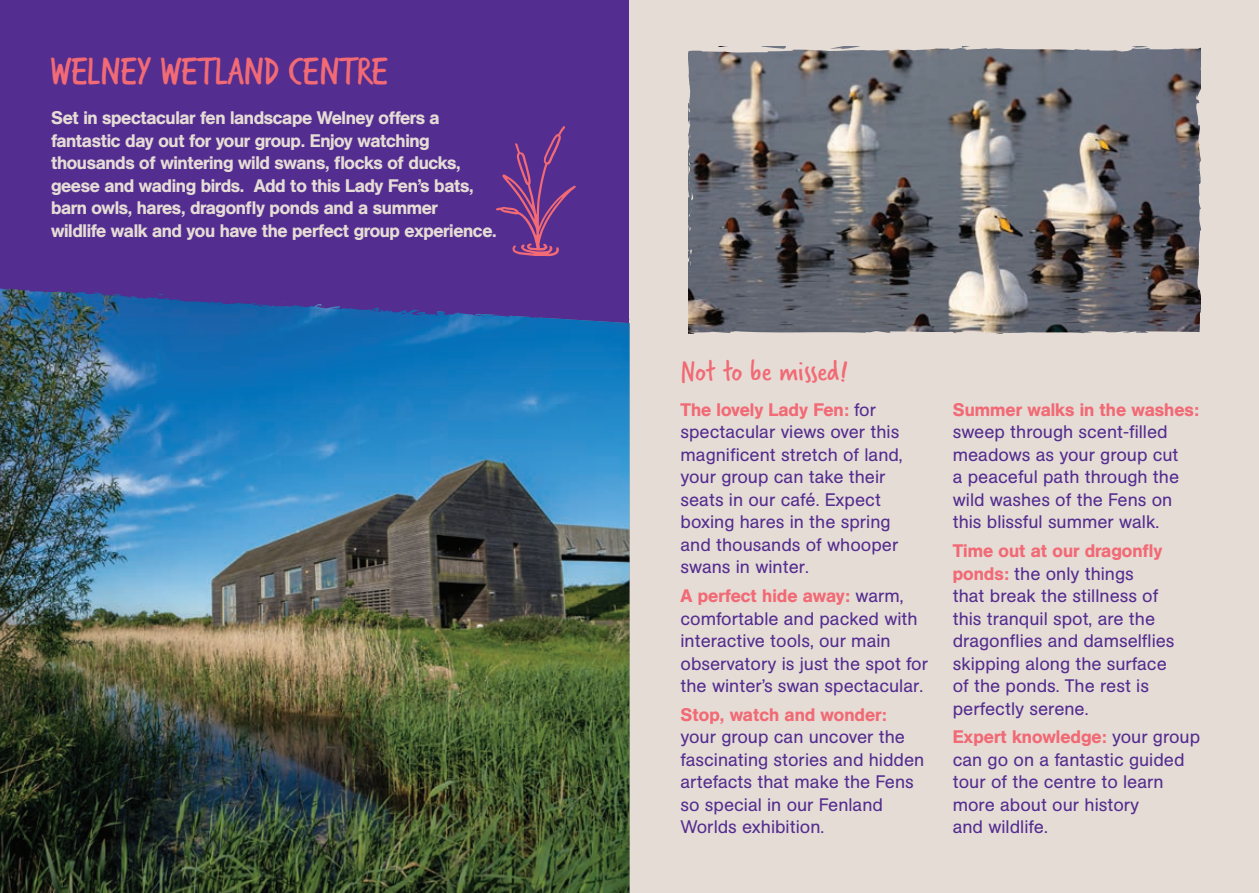
<style>
.page{position:relative;width:1259px;height:893px;background:#fff}
.page>*{position:absolute;margin:0;border:0;box-sizing:border-box;transform-origin:0 0}
.t1{font:39px "Verveine Clean";color:#f16a75}
.t2{font:30px "Verveine";color:#f16a75}
.t3{font:18px/22.5px "AG Book Pro";color:#532d8f}
.t4{font:500 18px/22.5px "AG Book Pro";letter-spacing:-.02em;color:#e6dcd6}
.s1{font-weight:500;color:#f16a75}
</style>
<div class="page">
<div style="left:0;top:0;width:629px;height:893px;background:#532d8f"></div>
<div style="left:629px;top:0;width:630px;height:893px;background:#e6dcd6"></div>
<img style="left:0;top:321px;width:629px;height:572px">
<svg style="left:0;top:288px;width:594px;height:33px"></svg>
<svg style="left:496px;top:126px;width:80px;height:130px"></svg>
<svg style="left:688px;top:46px;width:513px;height:288px;background:#707074"></svg>
<svg style="left:688px;top:103px;width:3px;height:19px"></svg>
<svg style="left:688px;top:330px;width:11px;height:4px"></svg>
<p class="t1" style="left:51px;top:51px;width:339px">WELNEY WETLAND CENTRE</p>
<p class="t4" style="left:51px;top:107px;width:447px">Set in spectacular fen landscape Welney offers a fantastic day out for your group. Enjoy watching thousands of wintering wild swans, flocks of ducks, geese and wading birds. Add to this Lady Fen’s bats, barn owls, hares, dragonfly ponds and a summer wildlife walk and you have the perfect group experience.</p>
<p class="t2" style="left:680px;top:351px;width:169px">Not to be missed!</p>
<p class="t3" style="left:680px;top:398px;width:224px"><span class="s1">The lovely Lady Fen:</span> for spectacular views over this magnificent stretch of land, your group can take their seats in our café. Expect boxing hares in the spring and thousands of whooper swans in winter.</p>
<p class="t3" style="left:680px;top:584px;width:249px"><span class="s1">A perfect hide away:</span> warm, comfortable and packed with interactive tools, our main observatory is just the spot for the winter’s swan spectacular.</p>
<p class="t3" style="left:680px;top:703px;width:245px"><span class="s1">Stop, watch and wonder: </span>your group can uncover the fascinating stories and hidden artefacts that make the Fens so special in our Fenland<br>Worlds exhibition.</p>
<p class="t3" style="left:952px;top:398px;width:248px"><span class="s1">Summer walks in the washes: </span>sweep through scent-filled meadows as your group cut<br>a peaceful path through the wild washes of the Fens on this blissful summer walk.</p>
<p class="t3" style="left:952px;top:539px;width:223px"><span class="s1">Time out at our dragonfly ponds:</span> the only things<br>that break the stillness of this tranquil spot, are the dragonflies and damselflies skipping along the surface of the ponds. The rest is perfectly serene.</p>
<p class="t3" style="left:952px;top:726px;width:249px"><span class="s1">Expert knowledge:</span> your group can go on a fantastic guided tour of the centre to learn more about our history<br>and wildlife.</p>
</div>
